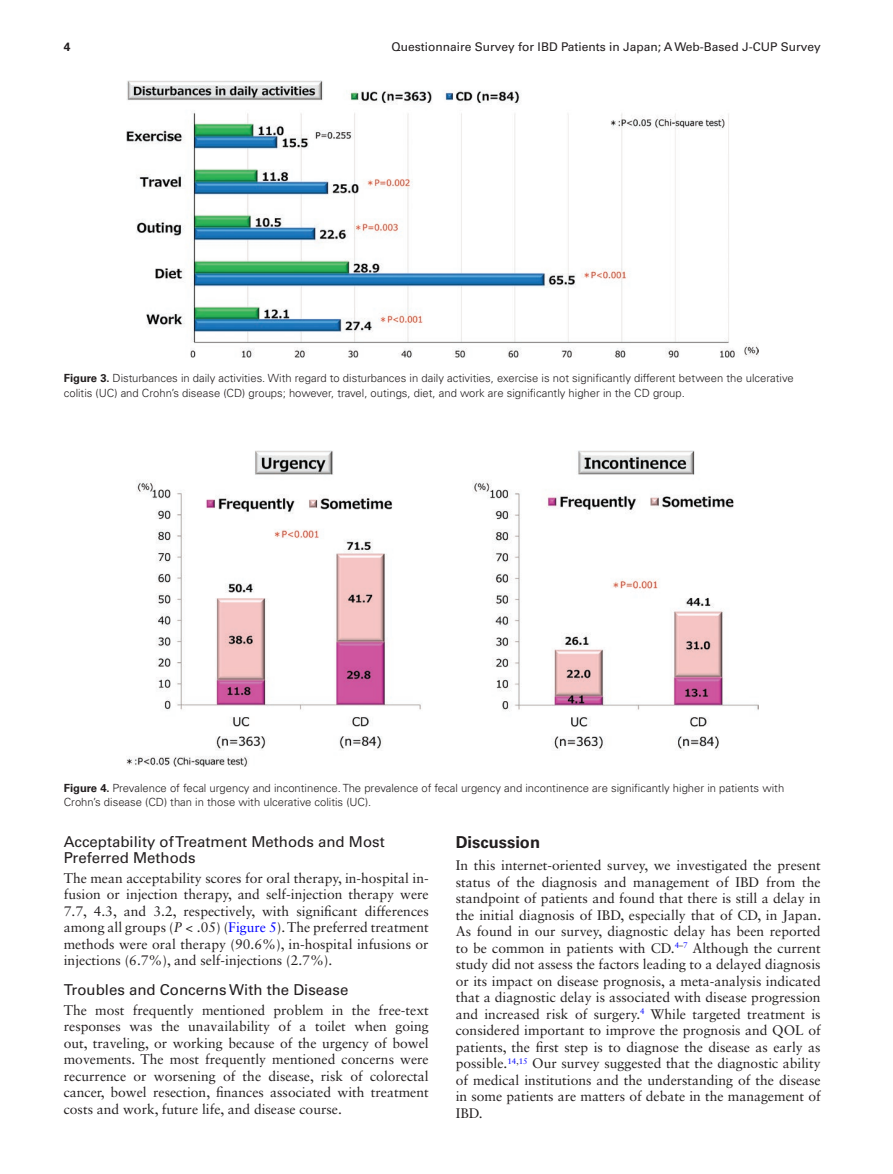
<style>
.page{position:relative;width:893px;height:1174px;background:#fff}
.page>*{position:absolute;margin:0;border:0;box-sizing:border-box;transform-origin:0 0}
.t1{font:700 16.5px "Univers LT Std";color:#231f20}
.t2{font:15px/16.5px "Univers LT Std";color:#231f20}
.t3{font:13.8px/16.5px "Sabon LT Std";color:#231f20;text-align:justify}
.t4{font:12px "Univers LT Std";color:#231f20}
.t5{font:700 12px "Univers LT Std";color:#231f20}
.t6{font:300 11.25px/14.2px "Univers LT Std";color:#231f20}
.s1{font-weight:700}
.s2{font-style:italic}
.s3{color:#00f}
</style>
<div class="page">
<img style="left:126px;top:81px;width:632px;height:277px">
<img style="left:126px;top:450px;width:632px;height:317px">
<p class="t5" style="left:64px;top:40px;width:8px">4</p>
<p class="t4" style="left:392px;top:40px;width:431px">Questionnaire Survey for IBD Patients in Japan; A Web-Based J-CUP Survey</p>
<p class="t6" style="left:64px;top:371px;width:731px"><span class="s1">Figure 3.</span> Disturbances in daily activities. With regard to disturbances in daily activities, exercise is not significantly different between the ulcerative colitis (UC) and Crohn’s disease (CD) groups; however, travel, outings, diet, and work are significantly higher in the CD group.</p>
<p class="t6" style="left:64px;top:780px;width:722px"><span class="s1">Figure 4.</span> Prevalence of fecal urgency and incontinence. The prevalence of fecal urgency and incontinence are significantly higher in patients with<br>Crohn’s disease (CD) than in those with ulcerative colitis (UC).</p>
<p class="t2" style="left:64px;top:833px;width:322px">Acceptability of Treatment Methods and Most<br>Preferred Methods</p>
<p class="t3" style="left:64px;top:869px;width:366px">The mean acceptability scores for oral therapy, in-hospital in&shy;fusion or injection therapy, and self-injection therapy were 7.7, 4.3, and 3.2, respectively, with significant differences among all groups (<span class="s2">P</span> &lt; .05) (<span class="s3">Figure 5</span>). The preferred treatment methods were oral therapy (90.6%), in-hospital infusions or injections (6.7%), and self-injections (2.7%).</p>
<p class="t2" style="left:64px;top:981px;width:286px">Troubles and Concerns With the Disease</p>
<p class="t3" style="left:64px;top:1001px;width:366px">The most frequently mentioned problem in the free-text responses was the unavailability of a toilet when going out, traveling, or working because of the urgency of bowel movements. The most frequently mentioned concerns were recurrence or worsening of the disease, risk of colorectal cancer, bowel resection, finances associated with treatment costs and work, future life, and disease course.</p>
<p class="t1" style="left:456px;top:832px;width:86px">Discussion</p>
<p class="t3" style="left:456px;top:857px;width:367px">In this internet-oriented survey, we investigated the present status of the diagnosis and management of IBD from the standpoint of patients and found that there is still a delay in the initial diagnosis of IBD, especially that of CD, in Japan.<br>As found in our survey, diagnostic delay has been reported to be common in patients with CD.<sup>4</sup><sup>–</sup><sup>7</sup> Although the current study did not assess the factors leading to a delayed diagnosis or its impact on disease prognosis, a meta-analysis indicated that a diagnostic delay is associated with disease progression and increased risk of surgery.<sup>4</sup> While targeted treatment is considered important to improve the prognosis and QOL of patients, the first step is to diagnose the disease as early as possible.<sup>14</sup><sup>,</sup><sup>15</sup> Our survey suggested that the diagnostic ability of medical institutions and the understanding of the disease in some patients are matters of debate in the management of IBD.</p>
</div>
